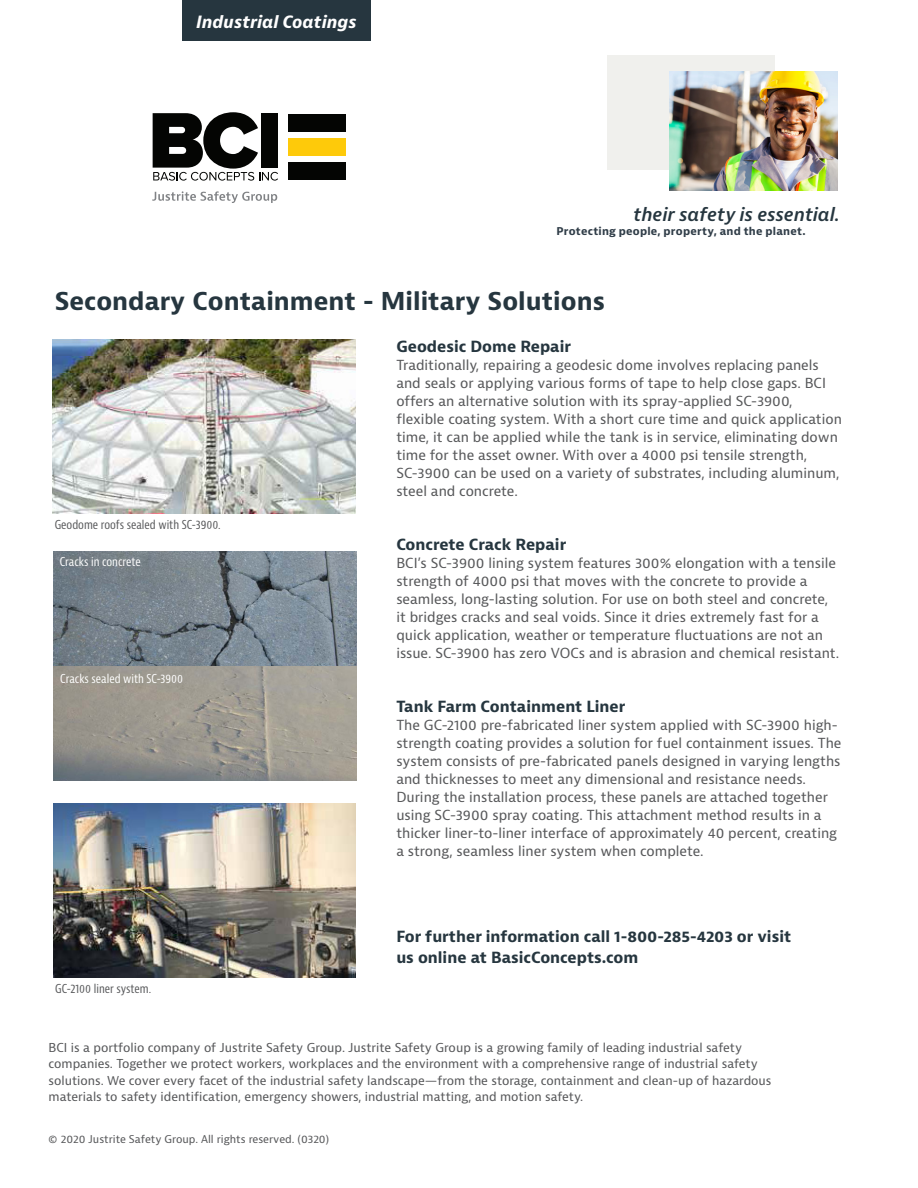
<style>
.page{position:relative;width:918px;height:1188px;background:#fff}
.page>*{position:absolute;margin:0;border:0;box-sizing:border-box;transform-origin:0 0}
.t1{font:700 24px "Bernina Sans";color:#26363f}
.t2{font:italic 600 18px "Bernina Sans";letter-spacing:-.01em;color:#26363f}
.t3{font:italic 700 16.5px "Bernina Sans";color:#fff}
.t4{font:700 15px/21px "Bernina Sans";color:#26363f}
.t5{font:13.5px/18px "Bernina Sans";color:#57585a}
.t6{font:12px "Bernina Sans";color:#57585a}
.t7{font:condensed 12px "Bernina Sans";color:#57585a}
.t8{font:condensed 12px "Bernina Sans";color:#fff}
.t9{font:10.5px "Bernina Sans";color:#57585a}
.t10{font:700 10.5px "Bernina Sans";letter-spacing:.02em;color:#303d48}
</style>
<div class="page">
<img style="left:53px;top:340px;width:302px;height:173px">
<div style="left:607px;top:55px;width:168px;height:115px;background:#f0f0ed"></div>
<img style="left:669px;top:71px;width:168px;height:119px">
<div style="left:288px;top:162px;width:58px;height:18px;background:#040503"></div>
<div style="left:288px;top:138px;width:58px;height:18px;background:#feca0a"></div>
<div style="left:288px;top:114px;width:58px;height:18px;background:#040503"></div>
<svg style="left:153px;top:112px;width:125px;height:69px"></svg>
<svg style="left:152px;top:191px;width:125px;height:12px"></svg>
<img style="left:54px;top:804px;width:302px;height:173px">
<img style="left:54px;top:551px;width:302px;height:230px">
<div style="left:182px;top:0;width:188px;height:41px;background:#26363f"></div>
<p class="t3" style="left:196px;top:11px;width:162px">Industrial Coatings</p>
<p class="t2" style="left:633px;top:203px;width:208px">their safety is essential.</p>
<p class="t10" style="left:556px;top:224px;width:251px">Protecting people, property, and the planet.</p>
<p class="t1" style="left:55px;top:285px;width:552px">Secondary Containment - Military Solutions</p>
<p class="t7" style="left:55px;top:517px;width:167px">Geodome roofs sealed with SC-3900.</p>
<p class="t8" style="left:60px;top:554px;width:82px">Cracks in concrete</p>
<p class="t8" style="left:60px;top:671px;width:125px">Cracks sealed with SC-3900</p>
<p class="t7" style="left:55px;top:981px;width:97px">GC-2100 liner system.</p>
<p class="t4" style="left:396px;top:337px;width:176px">Geodesic Dome Repair</p>
<p class="t5" style="left:396px;top:357px;width:424px">Traditionally, repairing a geodesic dome involves replacing panels</p>
<p class="t5" style="left:396px;top:375px;width:431px">and seals or applying various forms of tape to help close gaps. BCI offers an alternative solution with its spray-applied SC-3900,</p>
<p class="t5" style="left:396px;top:411px;width:447px">flexible coating system. With a short cure time and quick application time, it can be applied while the tank is in service, eliminating down time for the asset owner. With over a 4000 psi tensile strength, SC-3900 can be used on a variety of substrates, including aluminum, steel and concrete.</p>
<p class="t4" style="left:396px;top:535px;width:171px">Concrete Crack Repair</p>
<p class="t5" style="left:396px;top:555px;width:444px">BCI’s SC-3900 lining system features 300% elongation with a tensile strength of 4000 psi that moves with the concrete to provide a seamless, long-lasting solution. For use on both steel and concrete, it bridges cracks and seal voids. Since it dries extremely fast for a quick application, weather or temperature fluctuations are not an issue. SC-3900 has zero VOCs and is abrasion and chemical resistant.</p>
<p class="t4" style="left:396px;top:697px;width:231px">Tank Farm Containment Liner</p>
<p class="t5" style="left:396px;top:717px;width:447px">The GC-2100 pre-fabricated liner system applied with SC-3900 high&shy;strength coating provides a solution for fuel containment issues. The system consists of pre-fabricated panels designed in varying lengths and thicknesses to meet any dimensional and resistance needs.<br>During the installation process, these panels are attached together using SC-3900 spray coating. This attachment method results in a thicker liner-to-liner interface of approximately 40 percent, creating a strong, seamless liner system when complete.</p>
<p class="t4" style="left:396px;top:926px;width:396px">For further information call 1-800-285-4203 or visit us online at BasicConcepts.com</p>
<p class="t6" style="left:49px;top:1040px;width:695px">BCI is a portfolio company of Justrite Safety Group. Justrite Safety Group is a growing family of leading industrial safety</p>
<p class="t6" style="left:49px;top:1056px;width:711px">companies. Together we protect workers, workplaces and the environment with a comprehensive range of industrial safety</p>
<p class="t6" style="left:49px;top:1073px;width:724px">solutions. We cover every facet of the industrial safety landscape—from the storage, containment and clean-up of hazardous</p>
<p class="t6" style="left:49px;top:1089px;width:536px">materials to safety identification, emergency showers, industrial matting, and motion safety.</p>
<p class="t9" style="left:49px;top:1133px;width:282px">© 2020 Justrite Safety Group. All rights reserved. (0320)</p>
</div>
